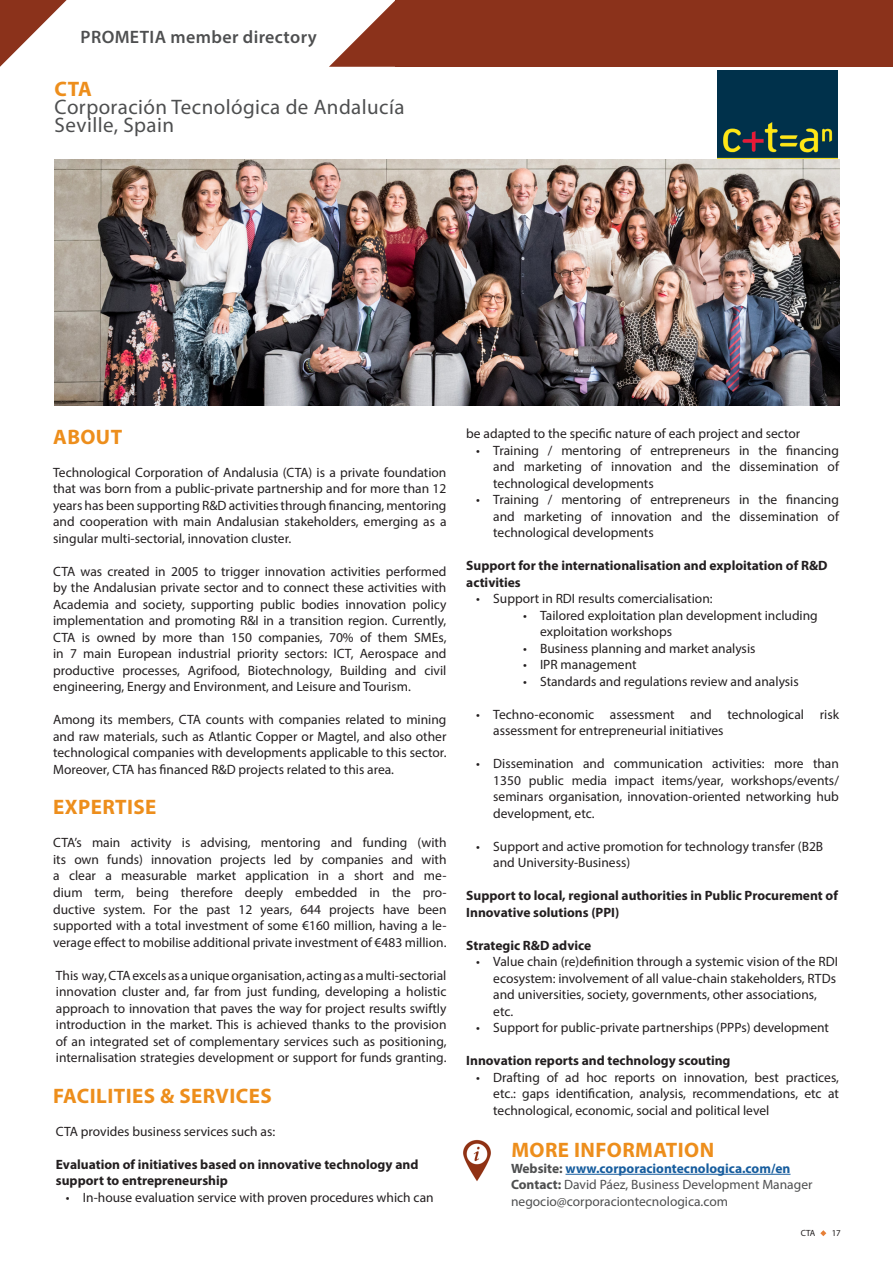
<style>
.page{position:relative;width:893px;height:1263px;background:#fff}
.page>*{position:absolute;margin:0;border:0;box-sizing:border-box;transform-origin:0 0}
.t1{font:700 21px "Myriad Pro";letter-spacing:.02em;color:#ed8e1c}
.t2{font:21px "Myriad Pro";letter-spacing:.02em;color:#4e4f50}
.t3{font:600 18px "Myriad Pro";letter-spacing:.02em;color:#4e4f50}
.Bullets{font:13.5px/16.5px "Myriad Pro";color:#231f20;text-align:justify}
.t4{font:700 13.5px/16.5px "Myriad Pro";color:#231f20}
.t5{font:13.5px "Myriad Pro";color:#4e4f50}
.t6{font:700 13.5px "Myriad Pro";color:#175d9e}
.t7{font:9px "Myriad Pro";color:#231f20}
.s1{color:#4e4f50}
.s2{font-weight:700}
</style>
<div class="page">
<div style="left:396px;top:0;width:497px;height:67px;background:#8b321b"></div>
<svg style="left:329px;top:0;width:67px;height:67px"></svg>
<svg style="left:0;top:0;width:67px;height:67px"></svg>
<img style="left:717px;top:70px;width:121px;height:89px">
<img style="left:55px;top:159px;width:785px;height:246px">
<hr style="left:565px;top:1174px;width:225px;height:1px;background:#175d9e">
<img style="left:463px;top:1139px;width:28px;height:42px">
<svg style="left:820px;top:1230px;width:6px;height:6px"></svg>
<h2 class="t3" style="left:81px;top:26px;width:238px">PROMETIA member directory</h2>
<p class="t1" style="left:55px;top:75px;width:39px">CTA</p>
<p class="t2" style="left:55px;top:94px;width:351px">Corporación Tecnológica de Andalucía</p>
<p class="t2" style="left:55px;top:112px;width:121px">Seville, Spain</p>
<p class="t1" style="left:53px;top:423px;width:71px">ABOUT</p>
<p class="Bullets" style="left:53px;top:464px;width:395px">Technological Corporation of Andalusia (CTA) is a private foundation that was born from a public-private partnership and for more than 12 years has been supporting R&amp;D activities through financing, mentoring and cooperation with main Andalusian stakeholders, emerging as a singular multi-sectorial, innovation cluster.</p>
<p class="Bullets" style="left:53px;top:563px;width:395px">CTA was created in 2005 to trigger innovation activities performed by the Andalusian private sector and to connect these activities with Academia and society, supporting public bodies innovation policy implementation and promoting R&amp;I in a transition region. Currently, CTA is owned by more than 150 companies, 70% of them SMEs, in 7 main European industrial priority sectors: ICT, Aerospace and productive processes, Agrifood, Biotechnology, Building and civil engineering, Energy and Environment, and Leisure and Tourism.</p>
<p class="Bullets" style="left:53px;top:711px;width:395px">Among its members, CTA counts with companies related to mining and raw materials, such as Atlantic Copper or Magtel, and also other technological companies with developments applicable to this sector.<br>Moreover, CTA has financed R&amp;D projects related to this area.</p>
<p class="t1" style="left:53px;top:794px;width:105px">EXPERTISE</p>
<p class="Bullets" style="left:53px;top:834px;width:395px">CTA’s main activity is advising, mentoring and funding (with its own funds) innovation projects led by companies and with a clear a measurable market application in a short and me&shy;dium term, being therefore deeply embedded in the pro&shy;ductive system. For the past 12 years, 644 projects have been supported with a total investment of some €160 million, having a le&shy;verage effect to mobilise additional private investment of €483 million.</p>
<p class="Bullets" style="left:56px;top:966px;width:392px">This way, CTA excels as a unique organisation, acting as a multi-sectorial innovation cluster and, far from just funding, developing a holistic approach to innovation that paves the way for project results swiftly introduction in the market. This is achieved thanks to the provision of an integrated set of complementary services such as positioning, internalisation strategies development or support for funds granting.</p>
<p class="t1" style="left:53px;top:1082px;width:220px">FACILITIES &amp; SERVICES</p>
<p class="Bullets" style="left:56px;top:1122px;width:221px">CTA provides business services such as:</p>
<p class="t4" style="left:56px;top:1155px;width:364px">Evaluation of initiatives based on innovative technology and support to entrepreneurship</p>
<p class="Bullets" style="left:66px;top:1188px;width:369px">• In-house evaluation service with proven procedures which can</p>
<p class="Bullets" style="left:466px;top:425px;width:336px">be adapted to the specific nature of each project and sector</p>
<p class="Bullets" style="left:493px;top:442px;width:347px;text-indent:-17px">• Training / mentoring of entrepreneurs in the financing and marketing of innovation and the dissemination of technological developments</p>
<p class="Bullets" style="left:493px;top:491px;width:347px;text-indent:-17px">• Training / mentoring of entrepreneurs in the financing and marketing of innovation and the dissemination of technological developments</p>
<p class="t4" style="left:466px;top:557px;width:363px">Support for the internationalisation and exploitation of R&amp;D activities</p>
<p class="Bullets" style="left:476px;top:590px;width:238px">• Support in RDI results comercialisation:</p>
<p class="Bullets" style="left:540px;top:607px;width:279px;text-indent:-17px">• Tailored exploitation plan development including exploitation workshops</p>
<p class="Bullets" style="left:523px;top:640px;width:234px">• Business planning and market analysis</p>
<p class="Bullets" style="left:523px;top:656px;width:115px">• IPR management</p>
<p class="Bullets" style="left:523px;top:673px;width:277px">• Standards and regulations review and analysis</p>
<p class="Bullets" style="left:493px;top:706px;width:347px;text-indent:-17px">• Techno-economic assessment and technological risk assessment for entrepreneurial initiatives</p>
<p class="Bullets" style="left:493px;top:755px;width:347px;text-indent:-17px">• Dissemination and communication activities: more than 1350 public media impact items/year, workshops/events/ seminars organisation, innovation-oriented networking hub development, etc.</p>
<p class="Bullets" style="left:493px;top:838px;width:331px;text-indent:-17px">• Support and active promotion for technology transfer (B2B and University-Business)</p>
<p class="t4" style="left:466px;top:887px;width:373px">Support to local, regional authorities in Public Procurement of<br>Innovative solutions (PPI)</p>
<p class="t4" style="left:466px;top:937px;width:126px">Strategic R&amp;D advice</p>
<p class="Bullets" style="left:493px;top:953px;width:346px;text-align:left;text-indent:-17px">• Value chain (re)definition through a systemic vision of the RDI ecosystem: involvement of all value-chain stakeholders, RTDs and universities, society, governments, other associations, etc.</p>
<p class="Bullets" style="left:476px;top:1019px;width:354px">• Support for public-private partnerships (PPPs) development</p>
<p class="t4" style="left:466px;top:1052px;width:266px">Innovation reports and technology scouting</p>
<p class="Bullets" style="left:493px;top:1069px;width:347px;text-indent:-17px">• Drafting of ad hoc reports on innovation, best practices, etc.: gaps identification, analysis, recommendations, etc at technological, economic, social and political level</p>
<p class="t1" style="left:511px;top:1136px;width:204px">MORE INFORMATION</p>
<p class="t6" style="left:511px;top:1159px;width:281px"><span class="s1">Website:</span> www.corporaciontecnologica.com/en</p>
<p class="t5" style="left:511px;top:1176px;width:303px"><span class="s2">Contact:</span> David Páez, Business Development Manager</p>
<p class="t5" style="left:511px;top:1193px;width:218px">negocio@corporaciontecnologica.com</p>
<p class="t7" style="left:801px;top:1228px;width:42px">CTA 17</p>
</div>
